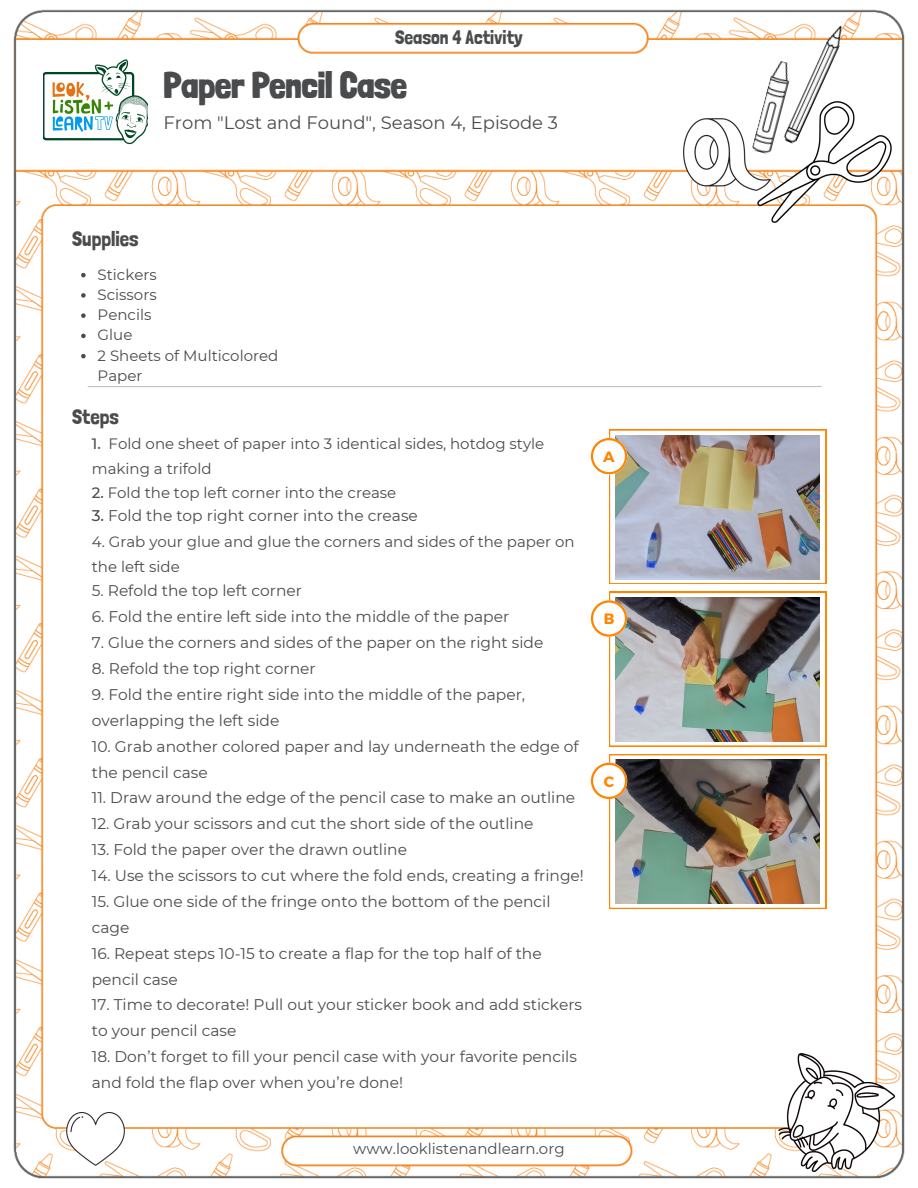
<style>
.page{position:relative;width:918px;height:1188px;background:#fff}
.page>*{position:absolute;margin:0;border:0;box-sizing:border-box;transform-origin:0 0}
.t1{font:900 36px "Londrina Solid";color:#4a4b4d}
.t2{font:21px "Londrina Solid";color:#4a4b4d}
.t3{font:19.5px "Londrina Solid";color:#4a4b4d}
.t4{font:18px "Montserrat";color:#4a4b4d}
.t5{font:15.45px/25.8px "Montserrat";color:#4a4b4d}
.t6{font:15px/24.8px "Montserrat";color:#4a4b4d}
.t7{font:700 15px "Montserrat";color:#ff8500}
.s1{font-weight:500}
</style>
<div class="page">
<img style="left:13px;top:9px;width:892px;height:1170px">
<img style="left:44px;top:57px;width:103px;height:89px">
<img style="left:591px;top:430px;width:235px;height:154px">
<img style="left:591px;top:592px;width:235px;height:154px">
<img style="left:591px;top:754px;width:235px;height:154px">
<img style="left:757px;top:102px;width:134px;height:120px">
<img style="left:783px;top:23px;width:64px;height:122px">
<img style="left:752px;top:60px;width:42px;height:95px">
<img style="left:684px;top:119px;width:86px;height:72px">
<img style="left:66px;top:1113px;width:59px;height:52px">
<hr style="left:88px;top:386px;width:733px;height:1px;background:#c1c1c2">
<img style="left:779px;top:1054px;width:116px;height:118px">
<svg style="left:81px;top:273px;width:5px;height:4px"></svg>
<svg style="left:81px;top:293px;width:5px;height:5px"></svg>
<svg style="left:81px;top:313px;width:5px;height:5px"></svg>
<svg style="left:81px;top:334px;width:5px;height:4px"></svg>
<svg style="left:81px;top:354px;width:5px;height:4px"></svg>
<p class="t3" style="left:395px;top:26px;width:129px">Season 4 Activity</p>
<p class="t1" style="left:164px;top:64px;width:245px">Paper Pencil Case</p>
<p class="t4" style="left:164px;top:112px;width:396px">From "Lost and Found", Season 4, Episode 3</p>
<p class="t2" style="left:72px;top:226px;width:68px">Supplies</p>
<p class="t6" style="left:98px;top:262px;width:61px">Stickers</p>
<p class="t6" style="left:98px;top:282px;width:61px">Scissors</p>
<p class="t6" style="left:98px;top:302px;width:55px">Pencils</p>
<p class="t6" style="left:98px;top:323px;width:36px">Glue</p>
<p class="t6" style="left:98px;top:345px;width:182px;line-height:20.2px">2 Sheets of Multicolored<br>Paper</p>
<p class="t2" style="left:72px;top:404px;width:48px">Steps</p>
<p class="t6" style="left:92px;top:432px;width:454px"><span class="s1">1.</span> Fold one sheet of paper into 3 identical sides, hotdog style making a trifold</p>
<p class="t6" style="left:92px;top:480px;width:306px"><span class="s1">2.</span> Fold the top left corner into the crease</p>
<p class="t5" style="left:92px;top:503px;width:328px"><span class="s1">3.</span> Fold the top right corner into the crease</p>
<p class="t6" style="left:92px;top:529px;width:484px">4. Grab your glue and glue the corners and sides of the paper on the left side</p>
<p class="t5" style="left:92px;top:578px;width:212px">5. Refold the top left corner</p>
<p class="t5" style="left:92px;top:604px;width:419px">6. Fold the entire left side into the middle of the paper</p>
<p class="t5" style="left:92px;top:630px;width:453px">7. Glue the corners and sides of the paper on the right side</p>
<p class="t5" style="left:92px;top:656px;width:225px">8. Refold the top right corner</p>
<p class="t5" style="left:92px;top:682px;width:435px">9. Fold the entire right side into the middle of the paper, overlapping the left side</p>
<p class="t5" style="left:92px;top:733px;width:489px">10. Grab another colored paper and lay underneath the edge of the pencil case</p>
<p class="t5" style="left:92px;top:785px;width:485px">11. Draw around the edge of the pencil case to make an outline</p>
<p class="t5" style="left:92px;top:811px;width:443px">12. Grab your scissors and cut the short side of the outline</p>
<p class="t5" style="left:92px;top:837px;width:317px">13. Fold the paper over the drawn outline</p>
<p class="t5" style="left:92px;top:863px;width:494px">14. Use the scissors to cut where the fold ends, creating a fringe!</p>
<p class="t5" style="left:92px;top:889px;width:460px">15. Glue one side of the fringe onto the bottom of the pencil cage</p>
<p class="t5" style="left:92px;top:940px;width:451px">16. Repeat steps 10-15 to create a flap for the top half of the pencil case</p>
<p class="t5" style="left:92px;top:992px;width:492px">17. Time to decorate! Pull out your sticker book and add stickers to your pencil case</p>
<p class="t5" style="left:92px;top:1044px;width:487px">18. Don’t forget to fill your pencil case with your favorite pencils and fold the flap over when you’re done!</p>
<p class="t7" style="left:603px;top:447px;width:13px">A</p>
<p class="t7" style="left:604px;top:609px;width:12px">B</p>
<p class="t7" style="left:604px;top:771px;width:12px">C</p>
<p class="t6" style="left:353px;top:1137px;width:213px">www.looklistenandlearn.org</p>
</div>
